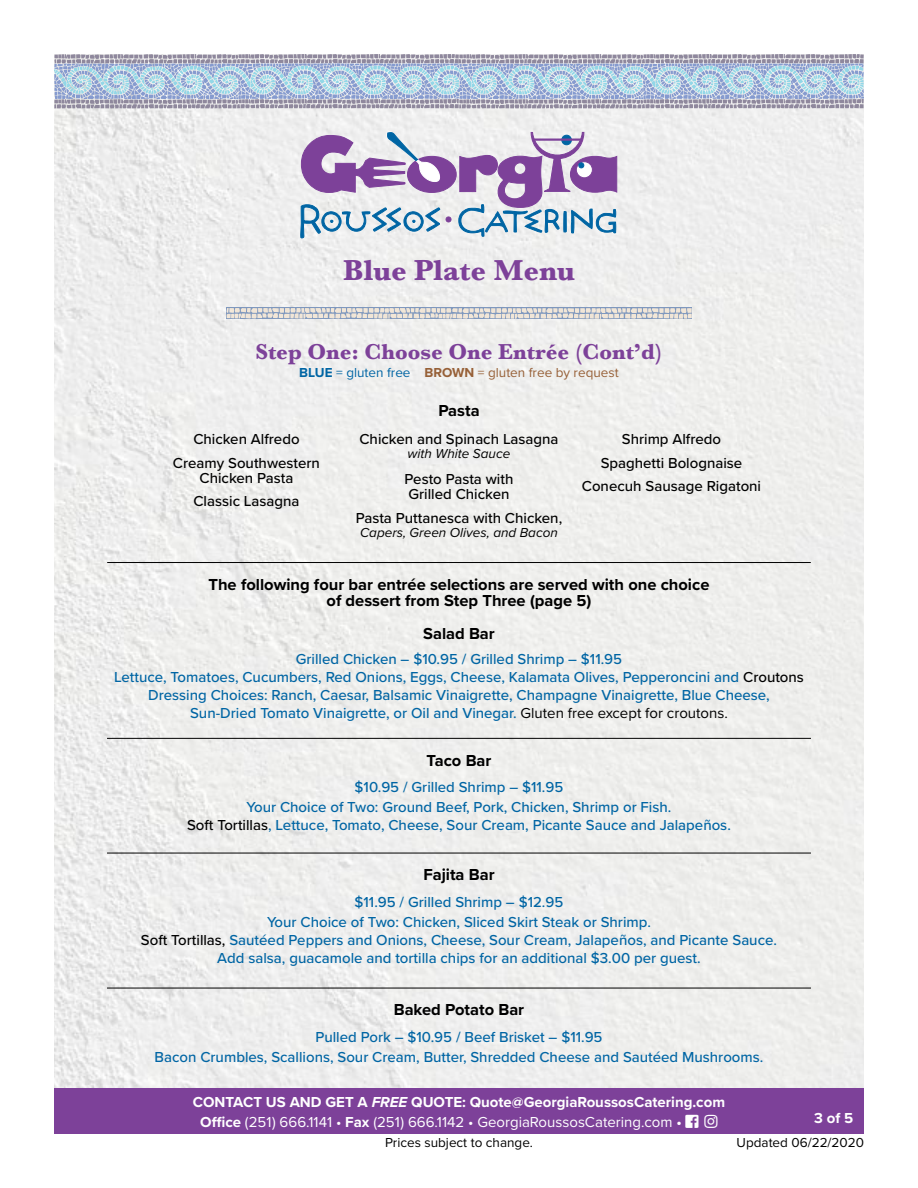
<style>
.page{position:relative;width:918px;height:1188px;background:#fff}
.page>*{position:absolute;margin:0;border:0;box-sizing:border-box;transform-origin:0 0}
.t1{font:700 30px "Baskerville";color:#7d4199}
.t2{font:700 22.5px "Baskerville";color:#7d4199}
.t3{font:700 16.5px/16.5px "Proxima Nova";color:#000;text-align:center}
.t4{font:500 15px/18px "Proxima Nova";color:#0065a4;text-align:center}
.t5{font:500 15px/23.7px "Proxima Nova";color:#000;text-align:center}
.t6{font:700 15px/19.5px "Proxima Nova";color:#fff;text-align:center}
.t7{font:italic 13.5px "Proxima Nova";color:#000}
.t8{font:13.5px "Proxima Nova";color:#976037}
.t9{font:13.5px "Proxima Nova";color:#000}
.s1{font-weight:700;color:#0065a4}
.s2{color:#0065a4}
.s3{font-weight:700}
.s4{color:#000}
.s5{font-weight:400;color:#000}
.s6{font-style:italic}
.s7{font-weight:400}
.s8{font-weight:600}
</style>
<div class="page">
<img style="left:54px;top:108px;width:810px;height:980px">
<div style="left:54px;top:1088px;width:810px;height:46px;background:#7d4199"></div>
<svg style="left:54px;top:54px;width:810px;height:54px;background:#afbed2"></svg>
<svg style="left:300px;top:131px;width:318px;height:107px"></svg>
<hr style="left:107px;top:562px;width:704px;height:1px;background:#000">
<div style="left:226px;top:307px;width:466px;height:12px;background:#7f98bd"></div>
<svg style="left:227px;top:308px;width:465px;height:11px;background:#c9cace"></svg>
<hr style="left:107px;top:738px;width:704px;height:1px;background:#000">
<hr style="left:107px;top:853px;width:704px;height:1px;background:#000">
<hr style="left:107px;top:988px;width:704px;height:1px;background:#000">
<h1 class="t1" style="left:343px;top:249px;width:233px">Blue Plate Menu</h1>
<h2 class="t2" style="left:255px;top:336px;width:409px">Step One: Choose One Entrée (Cont’d)</h2>
<p class="t8" style="left:299px;top:362px;width:321px"><span class="s1">BLUE</span> <span class="s2">= gluten free</span> <span class="s3">BROWN</span> = gluten free by request</p>
<p class="t5" style="left:173px;top:427px;width:149px">Chicken Alfredo<br>Creamy Southwestern</p>
<p class="t5" style="left:193px;top:465px;width:108px">Chicken Pasta<br>Classic Lasagna</p>
<p class="t3" style="left:438px;top:402px;width:43px">Pasta</p>
<p class="t5" style="left:359px;top:427px;width:201px">Chicken and Spinach Lasagna</p>
<p class="t7" style="left:408px;top:443px;width:104px">with White Sauce</p>
<p class="t5" style="left:405px;top:471px;width:110px;line-height:15px;text-align:left">Pesto Pasta with<br>Grilled Chicken</p>
<p class="t5" style="left:356px;top:505px;width:208px">Pasta Puttanesca with Chicken,</p>
<p class="t7" style="left:360px;top:522px;width:199px">Capers, Green Olives, and Bacon</p>
<p class="t5" style="left:582px;top:427px;width:181px">Shrimp Alfredo<br>Spaghetti Bolognaise<br>Conecuh Sausage Rigatoni</p>
<p class="t3" style="left:208px;top:576px;width:503px">The following four bar entrée selections are served with one choice of dessert from Step Three (page 5)</p>
<p class="t3" style="left:423px;top:625px;width:73px">Salad Bar</p>
<p class="t4" style="left:114px;top:649px;width:691px">Grilled Chicken – $10.95 / Grilled Shrimp – $11.95<br>Lettuce, Tomatoes, Cucumbers, Red Onions, Eggs, Cheese, Kalamata Olives, Pepperoncini and <span class="s4">Croutons </span>Dressing Choices: Ranch, Caesar, Balsamic Vinaigrette, Champagne Vinaigrette, Blue Cheese, Sun-Dried Tomato Vinaigrette, or Oil and Vinegar. <span class="s5">Gluten free except for croutons.</span></p>
<p class="t3" style="left:426px;top:751px;width:67px">Taco Bar</p>
<p class="t4" style="left:247px;top:776px;width:426px;line-height:20.2px">$10.95 / Grilled Shrimp – $11.95<br>Your Choice of Two: Ground Beef, Pork, Chicken, Shrimp or Fish.</p>
<p class="t4" style="left:187px;top:816px;width:545px"><span class="s4">Soft Tortillas</span>, Lettuce, Tomato, Cheese, Sour Cream, Picante Sauce and Jalapeños.</p>
<p class="t3" style="left:423px;top:866px;width:73px">Fajita Bar</p>
<p class="t4" style="left:267px;top:891px;width:385px;line-height:20.2px">$11.95 / Grilled Shrimp – $12.95<br>Your Choice of Two: Chicken, Sliced Skirt Steak or Shrimp.</p>
<p class="t4" style="left:141px;top:930px;width:638px"><span class="s4">Soft Tortillas,</span> Sautéed Peppers and Onions, Cheese, Sour Cream, Jalapeños, and Picante Sauce.<br>Add salsa, guacamole and tortilla chips for an additional $3.00 per guest.</p>
<p class="t3" style="left:394px;top:1001px;width:132px">Baked Potato Bar</p>
<p class="t4" style="left:155px;top:1026px;width:610px;line-height:20.2px">Pulled Pork – $10.95 / Beef Brisket – $11.95<br>Bacon Crumbles, Scallions, Sour Cream, Butter, Shredded Cheese and Sautéed Mushrooms.</p>
<p class="t6" style="left:193px;top:1092px;width:534px">CONTACT US AND GET A <span class="s6">FREE</span> QUOTE: Quote@GeorgiaRoussosCatering.com<br>Office <span class="s7">(251) 666.1141 •</span> Fax <span class="s7">(251) 666.1142 • GeorgiaRoussosCatering.com</span> <span class="s8">•</span> □□▲❑◆ ■▲▼</p>
<p class="t9" style="left:385px;top:1132px;width:149px">Prices subject to change.</p>
<p class="t9" style="left:737px;top:1132px;width:129px">Updated 06/22/2020</p>
<p class="t6" style="left:814px;top:1108px;width:41px">3 of 5</p>
</div>
